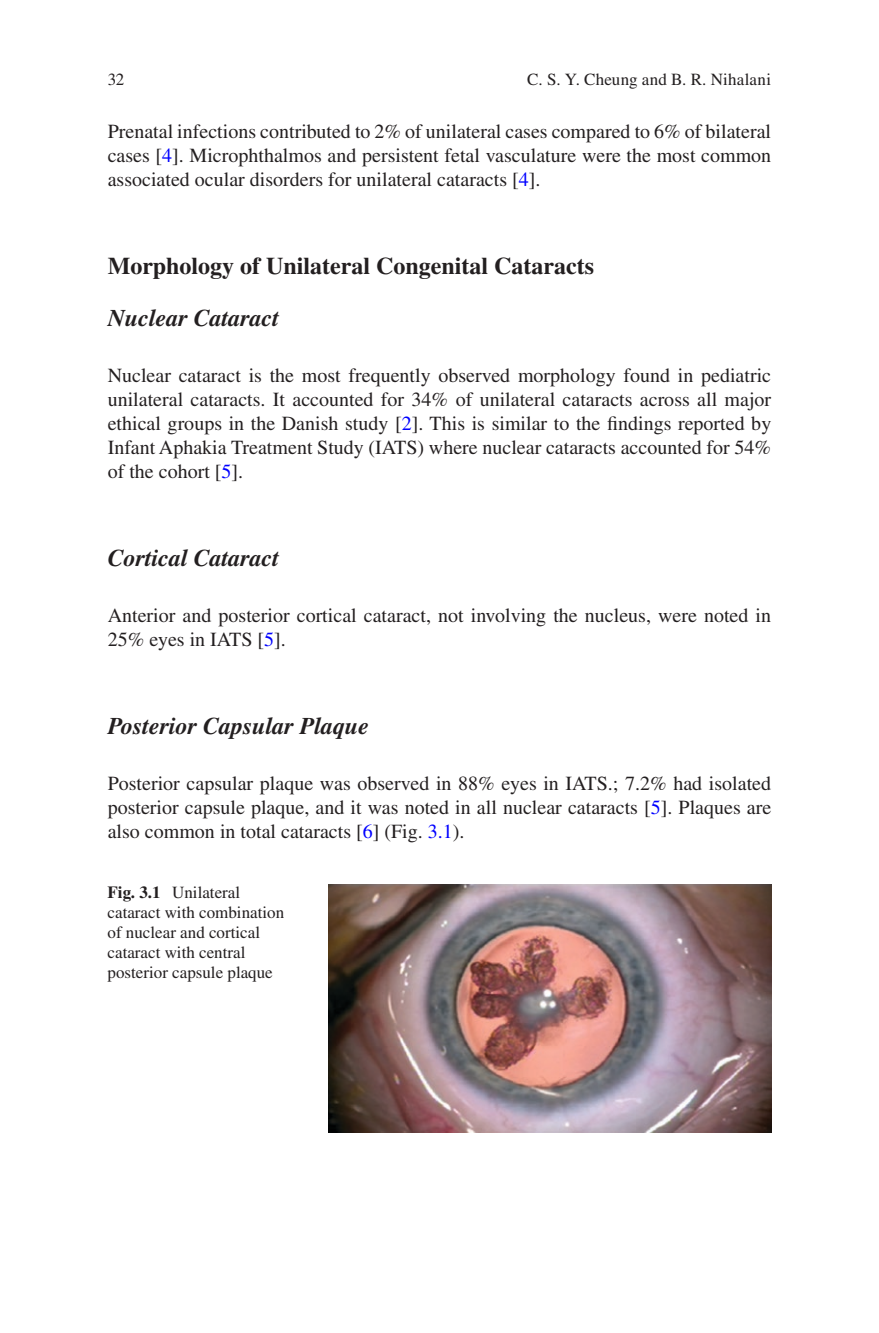
<style>
.page{position:relative;width:879px;height:1333px;background:#fff}
.page>*{position:absolute;margin:0;border:0;box-sizing:border-box;transform-origin:0 0}
.t1{font:italic 700 24px "Pkdnjl Times LT Std";color:#231f20}
.t2{font:700 24px "Hdvjcr Times LT Std";color:#231f20}
.t3{font:20px/24px "Yjcyth Times LT Std";color:#231f20;text-align:justify}
.t4{font:17px/20px "Yjcyth Times LT Std";color:#231f20}
.t5{font:17px "Xqqlnq Times LT Std";letter-spacing:.01em;color:#231f20}
.s1{color:#00f}
.s2{font-family:"Hdvjcr Times LT Std";font-weight:700}
</style>
<div class="page">
<img style="left:329px;top:884px;width:442px;height:248px">
<p class="t5" style="left:527px;top:70px;width:246px">C. S. Y. Cheung and B. R. Nihalani</p>
<p class="t4" style="left:108px;top:69px;width:18px">32</p>
<p class="t3" style="left:108px;top:119px;width:665px">Prenatal infections contributed to 2% of unilateral cases compared to 6% of bilateral cases [<span class="s1">4</span>]. Microphthalmos and persistent fetal vasculature were the most common associated ocular disorders for unilateral cataracts [<span class="s1">4</span>].</p>
<p class="t2" style="left:108px;top:252px;width:488px">Morphology of Unilateral Congenital Cataracts</p>
<p class="t1" style="left:108px;top:304px;width:173px">Nuclear Cataract</p>
<p class="t3" style="left:108px;top:363px;width:665px">Nuclear cataract is the most frequently observed morphology found in pediatric unilateral cataracts. It accounted for 34% of unilateral cataracts across all major ethical groups in the Danish study [<span class="s1">2</span>]. This is similar to the findings reported by Infant Aphakia Treatment Study (IATS) where nuclear cataracts accounted for 54% of the cohort [<span class="s1">5</span>].</p>
<p class="t1" style="left:108px;top:544px;width:173px">Cortical Cataract</p>
<p class="t3" style="left:108px;top:603px;width:665px">Anterior and posterior cortical cataract, not involving the nucleus, were noted in<br>25% eyes in IATS [<span class="s1">5</span>].</p>
<p class="t1" style="left:108px;top:712px;width:263px">Posterior Capsular Plaque</p>
<p class="t3" style="left:108px;top:771px;width:665px">Posterior capsular plaque was observed in 88% eyes in IATS.; 7.2% had isolated posterior capsule plaque, and it was noted in all nuclear cataracts [<span class="s1">5</span>]. Plaques are also common in total cataracts [<span class="s1">6</span>] (Fig. <span class="s1">3.1</span>).</p>
<p class="t4" style="left:108px;top:881px;width:178px"><span class="s2">Fig. 3.1</span> Unilateral cataract with combination of nuclear and cortical cataract with central posterior capsule plaque</p>
</div>
